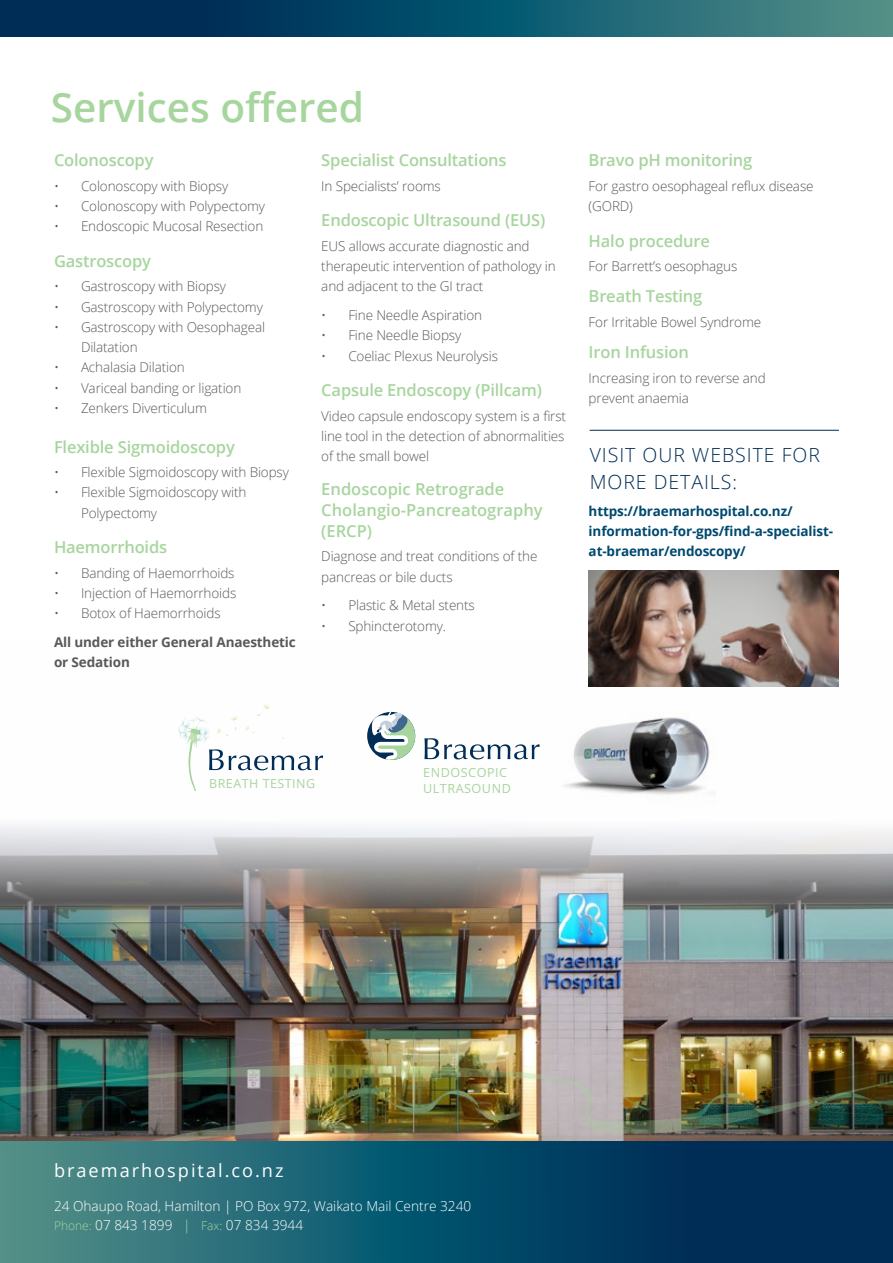
<style>
.page{position:relative;width:893px;height:1263px;background:#fff}
.page>*{position:absolute;margin:0;border:0;box-sizing:border-box;transform-origin:0 0}
.t1{font:600 40.5px "Open Sans";color:#a7d59e}
.t2{font:300 19.5px/27px "Open Sans";letter-spacing:.05em;color:#002d55}
.t3{font:18.15px "Open Sans";letter-spacing:.11em;color:#fff}
.t4{font:600 16.5px/21px "Open Sans";letter-spacing:-.01em;color:#a7d59e}
.t5{font:300 13.65px/18.8px "Open Sans";color:#fff}
.t6{font:300 13.5px/20.2px "Open Sans";letter-spacing:-.01em;color:#58595b}
.t7{font:700 13.5px/20.2px "Open Sans";letter-spacing:-.01em;color:#004970}
.t8{font:700 13.5px/20.2px "Open Sans";letter-spacing:-.01em;color:#58595b}
.t9{font:12.6px/16px "Open Sans";letter-spacing:.04em;color:#a8d59e}
.t10{font:12.45px "Open Sans";letter-spacing:.04em;color:#a8d59e}
.s1{font-size:12px;color:#a7d59e}
.s2{color:#a7d59e}
</style>
<div class="page">
<img style="left:0;top:642px;width:893px;height:374px">
<svg style="left:0;top:1016px;width:893px;height:11px;background:#594d4a"></svg>
<img style="left:0;top:1027px;width:893px;height:92px">
<img style="left:0;top:1119px;width:893px;height:23px">
<svg style="left:0;top:1142px;width:893px;height:121px;background:#15536b"></svg>
<svg style="left:0;top:0;width:893px;height:36px;background:#15536b"></svg>
<hr style="left:590px;top:430px;width:249px;height:1px;background:#002d55">
<svg style="left:424px;top:738px;width:116px;height:21px"></svg>
<svg style="left:367px;top:712px;width:48px;height:48px"></svg>
<svg style="left:372px;top:712px;width:43px;height:48px"></svg>
<svg style="left:178px;top:703px;width:145px;height:88px"></svg>
<img style="left:562px;top:694px;width:153px;height:120px">
<img style="left:589px;top:571px;width:250px;height:115px">
<h1 class="t1" style="left:51px;top:79px;width:315px">Services offered</h1>
<p class="t4" style="left:54px;top:150px;width:101px">Colonoscopy</p>
<p class="t6" style="left:54px;top:175px;width:176px">• Colonoscopy with Biopsy</p>
<p class="t6" style="left:54px;top:196px;width:213px">• Colonoscopy with Polypectomy</p>
<p class="t6" style="left:54px;top:216px;width:211px">• Endoscopic Mucosal Resection</p>
<p class="t4" style="left:54px;top:250px;width:99px">Gastroscopy</p>
<p class="t6" style="left:54px;top:276px;width:174px">• Gastroscopy with Biopsy</p>
<p class="t6" style="left:54px;top:296px;width:210px">• Gastroscopy with Polypectomy</p>
<p class="t6" style="left:81px;top:316px;width:186px;text-indent:-27px">• Gastroscopy with Oesophageal<br>Dilatation</p>
<p class="t6" style="left:54px;top:357px;width:132px">• Achalasia Dilation</p>
<p class="t6" style="left:54px;top:377px;width:189px">• Variceal banding or ligation</p>
<p class="t6" style="left:54px;top:397px;width:154px">• Zenkers Diverticulum</p>
<p class="t4" style="left:54px;top:436px;width:182px">Flexible Sigmoidoscopy</p>
<p class="t6" style="left:54px;top:462px;width:236px">• Flexible Sigmoidoscopy with Biopsy</p>
<p class="t6" style="left:81px;top:482px;width:167px;text-indent:-27px">• Flexible Sigmoidoscopy with<br>Polypectomy</p>
<p class="t4" style="left:54px;top:536px;width:115px">Haemorrhoids</p>
<p class="t6" style="left:54px;top:562px;width:182px">• Banding of Haemorrhoids</p>
<p class="t6" style="left:54px;top:582px;width:184px">• Injection of Haemorrhoids</p>
<p class="t6" style="left:54px;top:603px;width:168px">• Botox of Haemorrhoids</p>
<p class="t8" style="left:54px;top:632px;width:243px">All under either General Anaesthetic or Sedation</p>
<p class="t4" style="left:321px;top:150px;width:187px">Specialist Consultations</p>
<p class="t6" style="left:321px;top:175px;width:121px">In Specialists’ rooms</p>
<p class="t4" style="left:321px;top:210px;width:226px">Endoscopic Ultrasound (EUS)</p>
<p class="t6" style="left:321px;top:235px;width:236px">EUS allows accurate diagnostic and therapeutic intervention of pathology in and adjacent to the GI tract</p>
<p class="t6" style="left:321px;top:305px;width:162px">• Fine Needle Aspiration</p>
<p class="t6" style="left:321px;top:325px;width:141px">• Fine Needle Biopsy</p>
<p class="t6" style="left:321px;top:345px;width:178px">• Coeliac Plexus Neurolysis</p>
<p class="t4" style="left:321px;top:379px;width:222px">Capsule Endoscopy (Pillcam)</p>
<p class="t6" style="left:321px;top:405px;width:246px;text-align:justify">Video capsule endoscopy system is a first line tool in the detection of abnormalities of the small bowel</p>
<p class="t4" style="left:321px;top:478px;width:223px">Endoscopic Retrograde<br>Cholangio-Pancreatography (ERCP)</p>
<p class="t6" style="left:321px;top:546px;width:218px">Diagnose and treat conditions of the pancreas or bile ducts</p>
<p class="t6" style="left:321px;top:595px;width:155px">• Plastic &amp; Metal stents</p>
<p class="t6" style="left:321px;top:615px;width:126px">• Sphincterotomy.</p>
<p class="t4" style="left:589px;top:150px;width:165px">Bravo pH monitoring</p>
<p class="t6" style="left:589px;top:175px;width:226px">For gastro oesophageal reflux disease (GORD)</p>
<p class="t4" style="left:589px;top:230px;width:123px">Halo procedure</p>
<p class="t6" style="left:589px;top:256px;width:150px">For Barrett’s oesophagus</p>
<p class="t4" style="left:589px;top:286px;width:115px">Breath Testing</p>
<p class="t6" style="left:589px;top:311px;width:174px">For Irritable Bowel Syndrome</p>
<p class="t4" style="left:589px;top:341px;width:102px">Iron Infusion</p>
<p class="t6" style="left:589px;top:367px;width:179px">Increasing iron to reverse and prevent anaemia</p>
<h2 class="t2" style="left:590px;top:440px;width:232px">VISIT OUR WEBSITE FOR<br>MORE DETAILS:</h2>
<p class="t7" style="left:589px;top:500px;width:246px">https://braemarhospital.co.nz/ information-for-gps/find-a-specialist&shy;at-braemar/endoscopy/</p>
<p class="t10" style="left:209px;top:775px;width:108px">BREATH TESTING</p>
<p class="t9" style="left:423px;top:764px;width:89px">ENDOSCOPIC<br>ULTRASOUND</p>
<h3 class="t3" style="left:54px;top:1158px;width:231px">braemarhospital.co.nz</h3>
<p class="t5" style="left:54px;top:1196px;width:419px">24 Ohaupo Road, Hamilton | PO Box 972, Waikato Mail Centre 3240<br><span class="s1">Phone:</span> 07 843 1899 <span class="s2">|</span> <span class="s1">Fax:</span> 07 834 3944</p>
</div>
